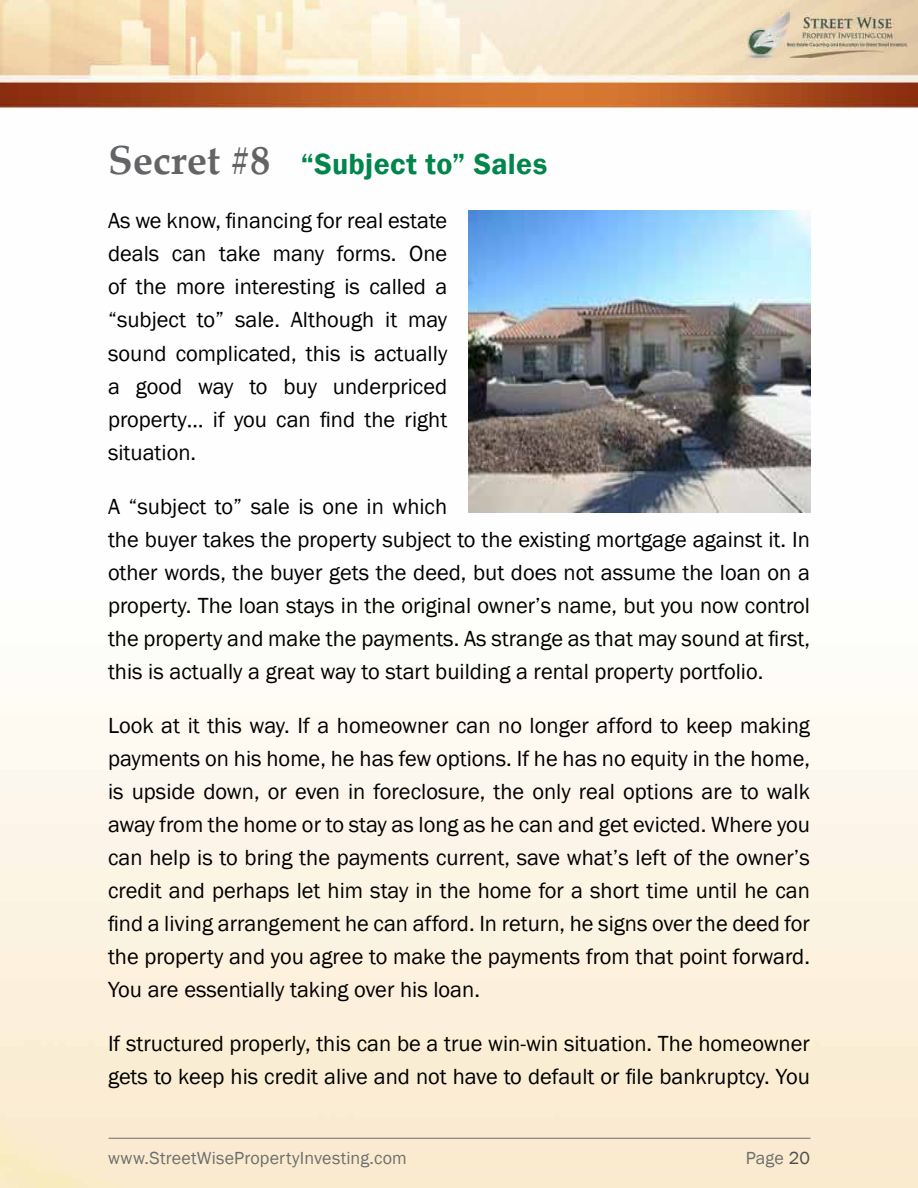
<style>
.page{position:relative;width:918px;height:1188px;background:#fff}
.page>*{position:absolute;margin:0;border:0;box-sizing:border-box;transform-origin:0 0}
.t1{font:600 30px "Franklin Gothic";letter-spacing:.01em;color:#00854a}
.t2{font:22.5px/33px "Franklin Gothic";color:#000;text-align:justify}
.t3{font:18px "Franklin Gothic";letter-spacing:.01em;color:#6d6e71}
.s1{font-family:"Palatino Linotype";font-weight:700;font-size:40.5px;color:#636466}
.s2{color:#4d4d4f}
</style>
<div class="page">
<img style="left:0;top:0;width:918px;height:1188px">
<hr style="left:109px;top:1138px;width:702px;height:1px;background:#6d6e71">
<img style="left:469px;top:211px;width:342px;height:302px">
<h1 class="t1" style="left:108px;top:146px;width:441px"><span class="s1">Secret #8</span> “Subject to” Sales</h1>
<p class="t2" style="left:108px;top:205px;width:341px">As we know, financing for real estate deals can take many forms. One of the more interesting is called a “subject to” sale. Although it may sound complicated, this is actually a good way to buy underpriced property… if you can find the right situation.</p>
<p class="t2" style="left:108px;top:490px;width:704px;text-align:left">A “subject to” sale is one in which<br>the buyer takes the property subject to the existing mortgage against it. In other words, the buyer gets the deed, but does not assume the loan on a property. The loan stays in the original owner’s name, but you now control the property and make the payments. As strange as that may sound at first, this is actually a great way to start building a rental property portfolio.</p>
<p class="t2" style="left:108px;top:710px;width:704px">Look at it this way. If a homeowner can no longer afford to keep making payments on his home, he has few options. If he has no equity in the home, is upside down, or even in foreclosure, the only real options are to walk away from the home or to stay as long as he can and get evicted. Where you can help is to bring the payments current, save what’s left of the owner’s credit and perhaps let him stay in the home for a short time until he can find a living arrangement he can afford. In return, he signs over the deed for the property and you agree to make the payments from that point forward.<br>You are essentially taking over his loan.</p>
<p class="t2" style="left:108px;top:1028px;width:703px">If structured properly, this can be a true win-win situation. The homeowner gets to keep his credit alive and not have to default or file bankruptcy. You</p>
<p class="t3" style="left:108px;top:1146px;width:300px">www.StreetWisePropertyInvesting.com</p>
<p class="t3" style="left:746px;top:1146px;width:66px">Page <span class="s2">20</span></p>
</div>
